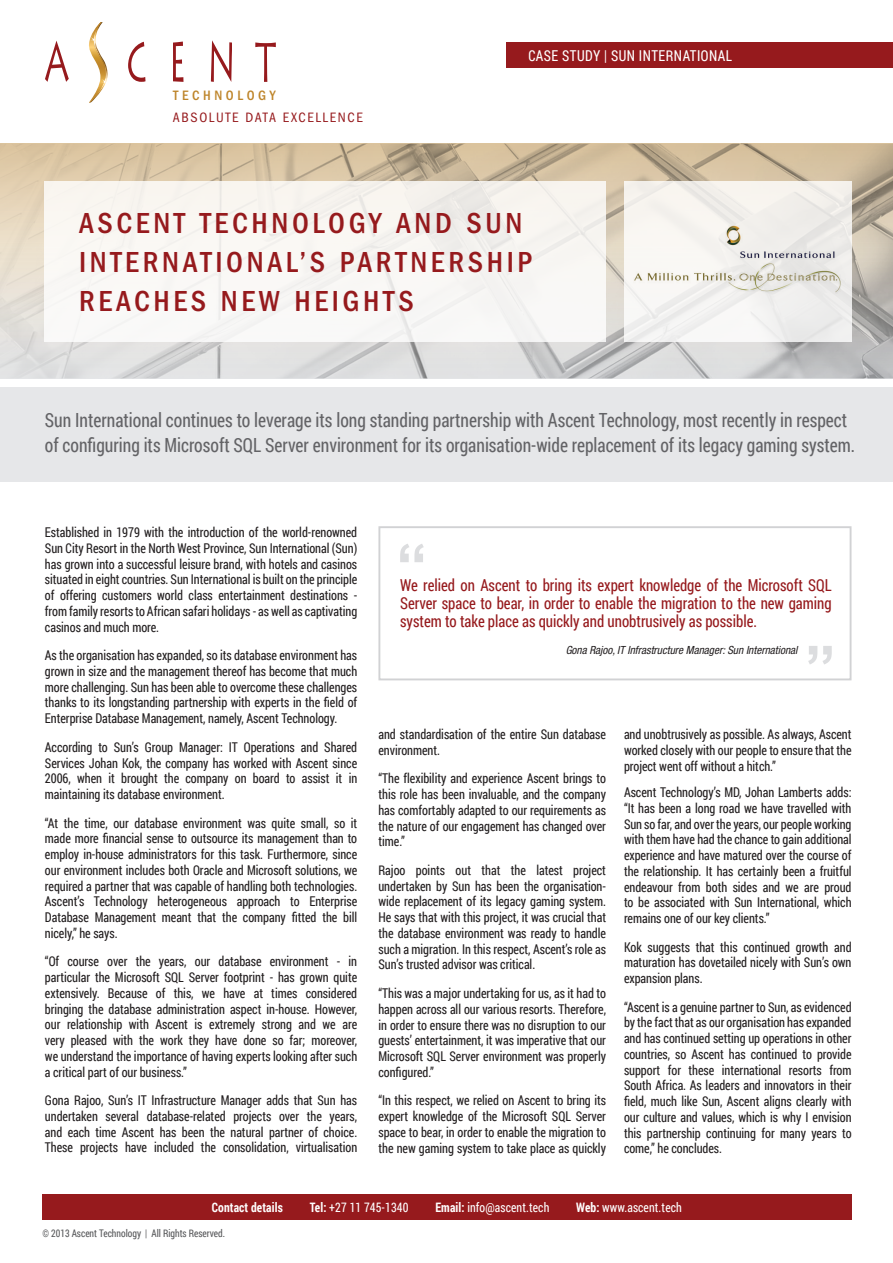
<style>
.page{position:relative;width:893px;height:1263px;background:#fff}
.page>*{position:absolute;margin:0;border:0;box-sizing:border-box;transform-origin:0 0}
.t1{font:500 condensed 30px/39px "Franklin Gothic EF";letter-spacing:.12em;color:#961a1d}
.t2{font:19.5px/25.5px "Roboto Condensed";color:#636366;scale:.9 1}
.t3{font:16.5px/18px "Roboto Condensed";color:#961a1d;text-align:justify;scale:.9 1}
.t4{font:15px "Roboto Condensed";letter-spacing:.035em;color:#fff;scale:.9 1}
.t5{font:condensed 14.1px "Franklin Gothic EF";letter-spacing:.12em;color:#961a1d}
.t6{font:500 condensed 14.1px "Franklin Gothic EF";letter-spacing:.255em;color:#be852b}
.t7{font:13.5px/15.8px "Roboto Condensed";letter-spacing:-.005em;color:#231f20;text-align:justify;scale:.9 1}
.t8{font:13.05px "Roboto Condensed";letter-spacing:.01em;color:#fff;scale:.9 1}
.t9{font:700 13.05px "Roboto Condensed";letter-spacing:.01em;color:#fff;scale:.9 1}
.t10{font:italic condensed 11.25px "Helvetica Neue";color:#231f20}
.t11{font:10.5px "Roboto Condensed";color:#57585a;scale:.9 1}
.s1{font-weight:700}
</style>
<div class="page">
<div style="left:0;top:387px;width:893px;height:95px;background:#e6e7e9"></div>
<img style="left:0;top:144px;width:893px;height:234px">
<div style="left:506px;top:43px;width:387px;height:25px;background:#961a1d"></div>
<div style="left:45px;top:181px;width:561px;height:160px;background:#f9f6f3"></div>
<div style="left:624px;top:181px;width:227px;height:160px;background:linear-gradient(to right,#f5f3f0,#f1efec)"></div>
<svg style="left:211px;top:40px;width:21px;height:42px"></svg>
<svg style="left:128px;top:42px;width:18px;height:40px"></svg>
<svg style="left:255px;top:42px;width:21px;height:40px"></svg>
<svg style="left:173px;top:42px;width:10px;height:40px"></svg>
<svg style="left:45px;top:41px;width:24px;height:41px"></svg>
<svg style="left:89px;top:22px;width:19px;height:81px"></svg>
<div style="left:43px;top:1194px;width:808px;height:25px;background:#961a1d"></div>
<div style="left:634px;top:194px;width:208px;height:134px;background:#f2f0ee"></div>
<img style="left:634px;top:226px;width:208px;height:68px">
<div style="left:378px;top:526px;width:473px;height:154px;border:2px solid #d1d2d4"></div>
<svg style="left:400px;top:544px;width:24px;height:18px"></svg>
<svg style="left:808px;top:646px;width:24px;height:18px"></svg>
<p class="t6" style="left:173px;top:87px;width:104px">TECHNOLOGY</p>
<p class="t5" style="left:173px;top:109px;width:192px">ABSOLUTE DATA EXCELLENCE</p>
<p class="t4" style="left:528px;top:45px;width:228px">CASE STUDY | SUN INTERNATIONAL</p>
<p class="t1" style="left:79px;top:204px;width:455px">ASCENT TECHNOLOGY AND SUN<br>INTERNATIONAL’S PARTNERSHIP<br>REACHES NEW HEIGHTS</p>
<p class="t2" style="left:45px;top:406px;width:902px">Sun International continues to leverage its long standing partnership with Ascent Technology, most recently in respect of configuring its Microsoft SQL Server environment for its organisation-wide replacement of its legacy gaming system.</p>
<p class="t7" style="left:45px;top:524px;width:348px">Established in 1979 with the introduction of the world-renowned Sun City Resort in the North West Province, Sun International (Sun) has grown into a successful leisure brand, with hotels and casinos situated in eight countries. Sun International is built on the principle of offering customers world class entertainment destinations - from family resorts to African safari holidays - as well as captivating casinos and much more.</p>
<p class="t7" style="left:45px;top:647px;width:348px">As the organisation has expanded, so its database environment has grown in size and the management thereof has become that much more challenging. Sun has been able to overcome these challenges thanks to its longstanding partnership with experts in the field of Enterprise Database Management, namely, Ascent Technology.</p>
<p class="t7" style="left:45px;top:739px;width:349px">According to Sun’s Group Manager: IT Operations and Shared Services Johan Kok, the company has worked with Ascent since 2006, when it brought the company on board to assist it in maintaining its database environment.</p>
<p class="t7" style="left:45px;top:814px;width:349px">“At the time, our database environment was quite small, so it made more financial sense to outsource its management than to employ in-house administrators for this task. Furthermore, since our environment includes both Oracle and Microsoft solutions, we required a partner that was capable of handling both technologies.<br>Ascent’s Technology heterogeneous approach to Enterprise Database Management meant that the company fitted the bill nicely,” he says.</p>
<p class="t7" style="left:45px;top:953px;width:348px">“Of course over the years, our database environment - in particular the Microsoft SQL Server footprint - has grown quite extensively. Because of this, we have at times considered bringing the database administration aspect in-house. However, our relationship with Ascent is extremely strong and we are very pleased with the work they have done so far; moreover, we understand the importance of having experts looking after such a critical part of our business.”</p>
<p class="t7" style="left:45px;top:1092px;width:349px">Gona Rajoo, Sun’s IT Infrastructure Manager adds that Sun has undertaken several database-related projects over the years, and each time Ascent has been the natural partner of choice.<br>These projects have included the consolidation, virtualisation</p>
<p class="t3" style="left:400px;top:576px;width:481px">We relied on Ascent to bring its expert knowledge of the Microsoft SQL Server space to bear, in order to enable the migration to the new gaming system to take place as quickly and unobtrusively as possible.</p>
<p class="t10" style="left:566px;top:643px;width:233px">Gona Rajoo, IT Infrastructure Manager: Sun International</p>
<p class="t7" style="left:378px;top:726px;width:254px">and standardisation of the entire Sun database environment.</p>
<p class="t7" style="left:378px;top:770px;width:254px">“The flexibility and experience Ascent brings to this role has been invaluable, and the company has comfortably adapted to our requirements as the nature of our engagement has changed over time.”</p>
<p class="t7" style="left:378px;top:862px;width:254px">Rajoo points out that the latest project undertaken by Sun has been the organisation&shy;wide replacement of its legacy gaming system.<br>He says that with this project, it was crucial that the database environment was ready to handle such a migration. In this respect, Ascent’s role as Sun’s trusted advisor was critical.</p>
<p class="t7" style="left:378px;top:985px;width:254px">“This was a major undertaking for us, as it had to happen across all our various resorts. Therefore, in order to ensure there was no disruption to our guests’ entertainment, it was imperative that our Microsoft SQL Server environment was properly configured.”</p>
<p class="t7" style="left:378px;top:1092px;width:254px">“In this respect, we relied on Ascent to bring its expert knowledge of the Microsoft SQL Server space to bear, in order to enable the migration to the new gaming system to take place as quickly</p>
<p class="t7" style="left:624px;top:726px;width:254px">and unobtrusively as possible. As always, Ascent worked closely with our people to ensure that the project went off without a hitch.”</p>
<p class="t7" style="left:624px;top:784px;width:254px">Ascent Technology’s MD, Johan Lamberts adds: “It has been a long road we have travelled with Sun so far, and over the years, our people working with them have had the chance to gain additional experience and have matured over the course of the relationship. It has certainly been a fruitful endeavour from both sides and we are proud to be associated with Sun International, which remains one of our key clients.”</p>
<p class="t7" style="left:624px;top:938px;width:254px">Kok suggests that this continued growth and maturation has dovetailed nicely with Sun’s own expansion plans.</p>
<p class="t7" style="left:624px;top:998px;width:254px">“Ascent is a genuine partner to Sun, as evidenced by the fact that as our organisation has expanded and has continued setting up operations in other countries, so Ascent has continued to provide support for these international resorts from South Africa. As leaders and innovators in their field, much like Sun, Ascent aligns clearly with our culture and values, which is why I envision this partnership continuing for many years to come,” he concludes.</p>
<p class="t9" style="left:212px;top:1198px;width:80px">Contact details</p>
<p class="t8" style="left:310px;top:1198px;width:111px"><span class="s1">Tel:</span> +27 11 745-1340</p>
<p class="t8" style="left:435px;top:1198px;width:128px"><span class="s1">Email:</span> info@ascent.tech</p>
<p class="t8" style="left:576px;top:1198px;width:119px"><span class="s1">Web:</span> www.ascent.tech</p>
<p class="t11" style="left:43px;top:1226px;width:204px">© 2013 Ascent Technology | All Rights Reserved.</p>
</div>
